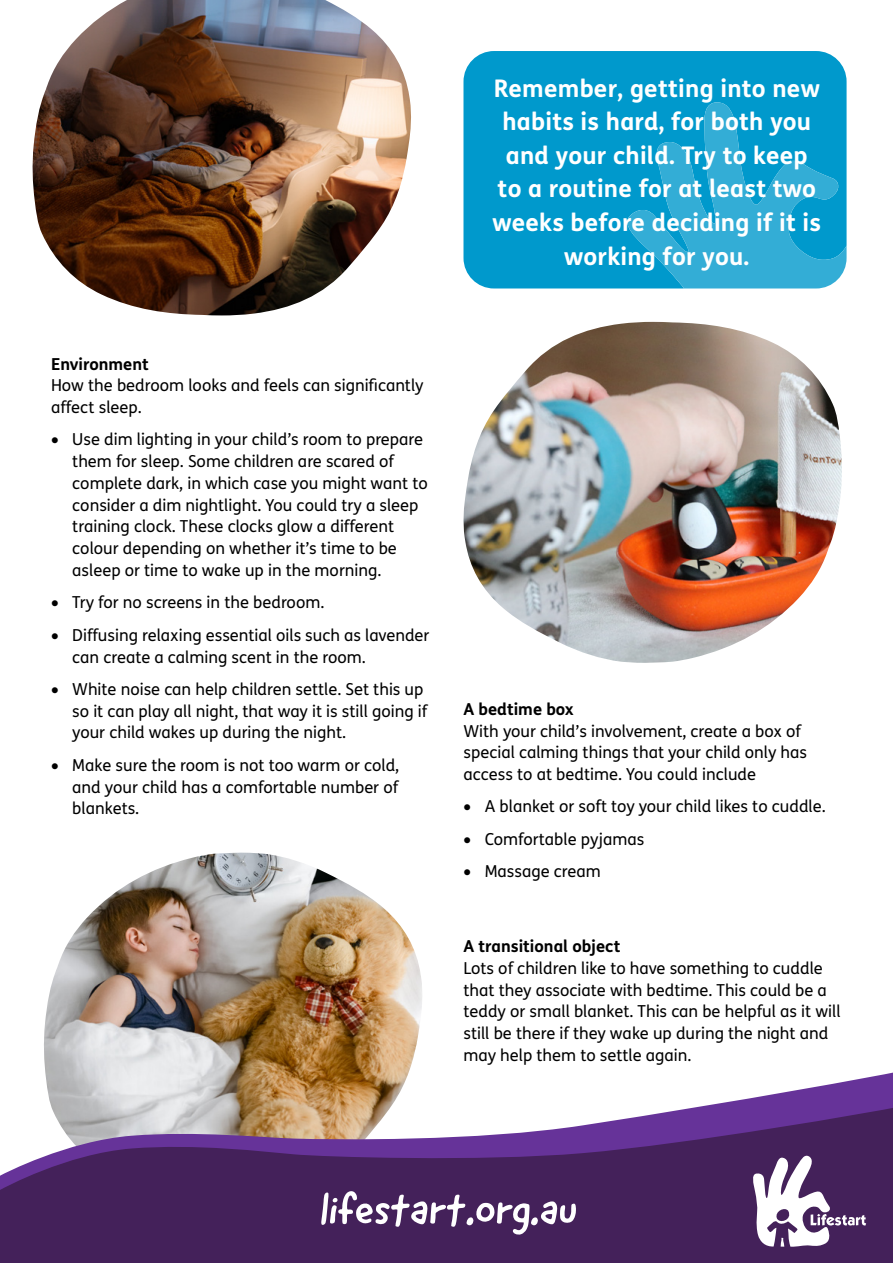
<style>
.page{position:relative;width:893px;height:1263px;background:#fff}
.page>*{position:absolute;margin:0;border:0;box-sizing:border-box;transform-origin:0 0}
.BODYTEXT_REG{font:700 24.3px/33.6px "FS Me";letter-spacing:.01em;color:#fff;text-align:center}
.BODYTEXT_REG-2{font:16.5px/21.8px "FS Me";color:#000}
.HEAD3{font:700 16.5px "FS Me";color:#000}
</style>
<div class="page">
<div style="left:463px;top:51px;width:384px;height:237px;background:#09c"></div>
<svg style="left:623px;top:101px;width:224px;height:187px;background:#1aa3d1"></svg>
<img style="left:463px;top:322px;width:379px;height:341px">
<img style="left:32px;top:0;width:379px;height:315px">
<img style="left:44px;top:853px;width:378px;height:203px">
<svg style="left:44px;top:1056px;width:849px;height:35px"></svg>
<svg style="left:0;top:1091px;width:893px;height:172px;background:#6f507f"></svg>
<svg style="left:320px;top:1191px;width:256px;height:44px"></svg>
<svg style="left:752px;top:1153px;width:114px;height:94px"></svg>
<p class="BODYTEXT_REG" style="left:492px;top:70px;width:330px">Remember, getting into new habits is hard, for both you and your child. Try to keep to a routine for at least two weeks before deciding if it is working for you.</p>
<h3 class="HEAD3" style="left:51px;top:351px;width:99px">Environment</h3>
<p class="BODYTEXT_REG-2" style="left:51px;top:374px;width:374px">How the bedroom looks and feels can significantly affect sleep.</p>
<p class="BODYTEXT_REG-2" style="left:72px;top:428px;width:357px;text-indent:-21px">• Use dim lighting in your child’s room to prepare them for sleep. Some children are scared of complete dark, in which case you might want to consider a dim nightlight. You could try a sleep training clock. These clocks glow a different colour depending on whether it’s time to be asleep or time to wake up in the morning.</p>
<p class="BODYTEXT_REG-2" style="left:51px;top:591px;width:275px">• Try for no screens in the bedroom.</p>
<p class="BODYTEXT_REG-2" style="left:72px;top:624px;width:359px;text-indent:-21px">• Diffusing relaxing essential oils such as lavender can create a calming scent in the room.</p>
<p class="BODYTEXT_REG-2" style="left:72px;top:678px;width:356px;text-indent:-21px">• White noise can help children settle. Set this up so it can play all night, that way it is still going if your child wakes up during the night.</p>
<p class="BODYTEXT_REG-2" style="left:72px;top:754px;width:328px;text-align:justify;text-indent:-21px">• Make sure the room is not too warm or cold, and your child has a comfortable number of blankets.</p>
<h3 class="HEAD3" style="left:463px;top:696px;width:112px">A bedtime box</h3>
<p class="BODYTEXT_REG-2" style="left:463px;top:719px;width:345px">With your child’s involvement, create a box of special calming things that your child only has access to at bedtime. You could include</p>
<p class="BODYTEXT_REG-2" style="left:463px;top:795px;width:364px">• A blanket or soft toy your child likes to cuddle.</p>
<p class="BODYTEXT_REG-2" style="left:463px;top:828px;width:182px">• Comfortable pyjamas</p>
<p class="BODYTEXT_REG-2" style="left:463px;top:860px;width:139px">• Massage cream</p>
<h3 class="HEAD3" style="left:463px;top:933px;width:158px">A transitional object</h3>
<p class="BODYTEXT_REG-2" style="left:463px;top:957px;width:379px">Lots of children like to have something to cuddle that they associate with bedtime. This could be a teddy or small blanket. This can be helpful as it will still be there if they wake up during the night and may help them to settle again.</p>
</div>
